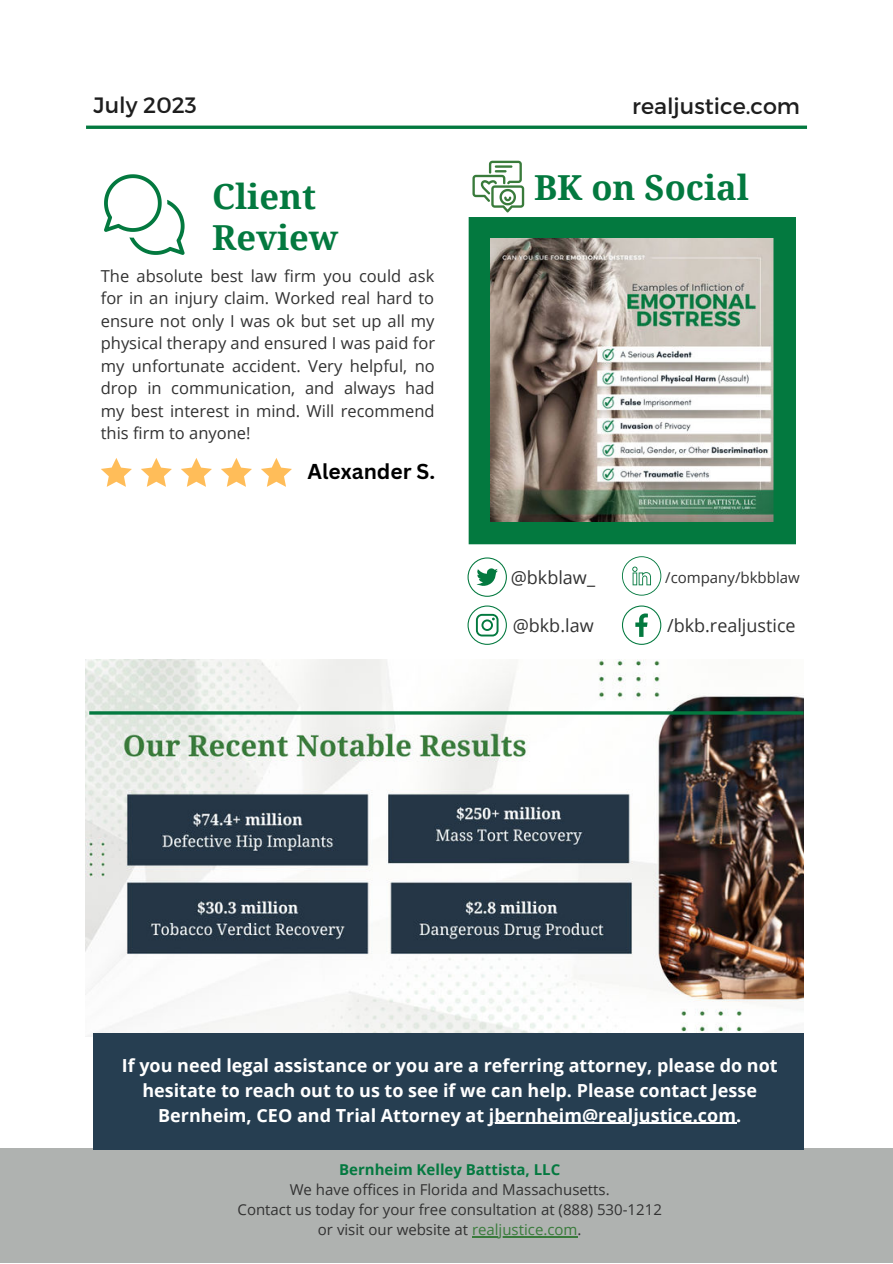
<style>
.page{position:relative;width:893px;height:1264px;background:#fff}
.page>*{position:absolute;margin:0;border:0;box-sizing:border-box;transform-origin:0 0}
.t1{font:700 34.5px/40.5px "Noto Serif";color:#03793f}
.t2{font:22.2px "Montserrat";color:#1e1e1e}
.t3{font:700 21px "Canva Sans";color:#000}
.t4{font:700 18px/24.8px "Open Sans";color:#fff;text-align:center}
.t5{font:18px "Open Sans";color:#323232}
.t6{font:16.5px/22.5px "Open Sans";color:#323232;text-align:justify}
.t7{font:15px/20.2px "Open Sans";color:#323232;text-align:center}
.t8{font:700 15px "Open Sans";color:#047940}
.s1{color:#397b3b}
</style>
<div class="page">
<svg style="left:101px;top:458px;width:31px;height:29px"></svg>
<svg style="left:141px;top:458px;width:31px;height:29px"></svg>
<svg style="left:181px;top:458px;width:31px;height:29px"></svg>
<svg style="left:221px;top:458px;width:31px;height:29px"></svg>
<svg style="left:261px;top:458px;width:31px;height:29px"></svg>
<svg style="left:104px;top:174px;width:80px;height:81px"></svg>
<img style="left:86px;top:659px;width:717px;height:377px">
<hr style="left:89px;top:711px;width:714px;height:3px;background:#03793f">
<div style="left:0;top:1147px;width:892px;height:115px;background:#afb2b0"></div>
<svg style="left:468px;top:212px;width:328px;height:333px;background:#17834e"></svg>
<img style="left:490px;top:239px;width:283px;height:283px">
<svg style="left:622px;top:556px;width:39px;height:39px"></svg>
<svg style="left:622px;top:605px;width:39px;height:40px"></svg>
<svg style="left:467px;top:605px;width:40px;height:40px"></svg>
<svg style="left:467px;top:557px;width:40px;height:40px"></svg>
<hr style="left:86px;top:126px;width:721px;height:3px;background:#03793f">
<div style="left:93px;top:1033px;width:710px;height:116px;background:#263e51"></div>
<svg style="left:472px;top:161px;width:52px;height:51px"></svg>
<hr style="left:489px;top:1122px;width:247px;height:1px;background:#fff">
<hr style="left:472px;top:1236px;width:105px;height:1px;background:#397b3b">
<h2 class="t2" style="left:94px;top:92px;width:105px">July 2023</h2>
<h2 class="t2" style="left:632px;top:92px;width:169px">realjustice.com</h2>
<h1 class="t1" style="left:212px;top:175px;width:128px">Client<br>Review</h1>
<p class="t6" style="left:101px;top:264px;width:336px">The absolute best law firm you could ask for in an injury claim. Worked real hard to ensure not only I was ok but set up all my physical therapy and ensured I was paid for my unfortunate accident. Very helpful, no drop in communication, and always had my best interest in mind. Will recommend this firm to anyone!</p>
<p class="t3" style="left:307px;top:459px;width:129px">Alexander S.</p>
<h1 class="t1" style="left:534px;top:166px;width:216px">BK on Social</h1>
<p class="t5" style="left:510px;top:565px;width:86px">@bkblaw_</p>
<p class="t7" style="left:665px;top:566px;width:136px">/company/bkbblaw</p>
<p class="t5" style="left:512px;top:613px;width:82px">@bkb.law</p>
<p class="t5" style="left:667px;top:613px;width:130px">/bkb.realjustice</p>
<p class="t4" style="left:122px;top:1052px;width:657px">If you need legal assistance or you are a referring attorney, please do not hesitate to reach out to us to see if we can help. Please contact Jesse<br>Bernheim, CEO and Trial Attorney at jbernheim@realjustice.com.</p>
<p class="t8" style="left:339px;top:1158px;width:223px">Bernheim Kelley Battista, LLC</p>
<p class="t7" style="left:237px;top:1178px;width:426px">We have offices in Florida and Massachusetts.<br>Contact us today for your free consultation at (888) 530-1212 or visit our website at <span class="s1">realjustice.com</span>.</p>
</div>
